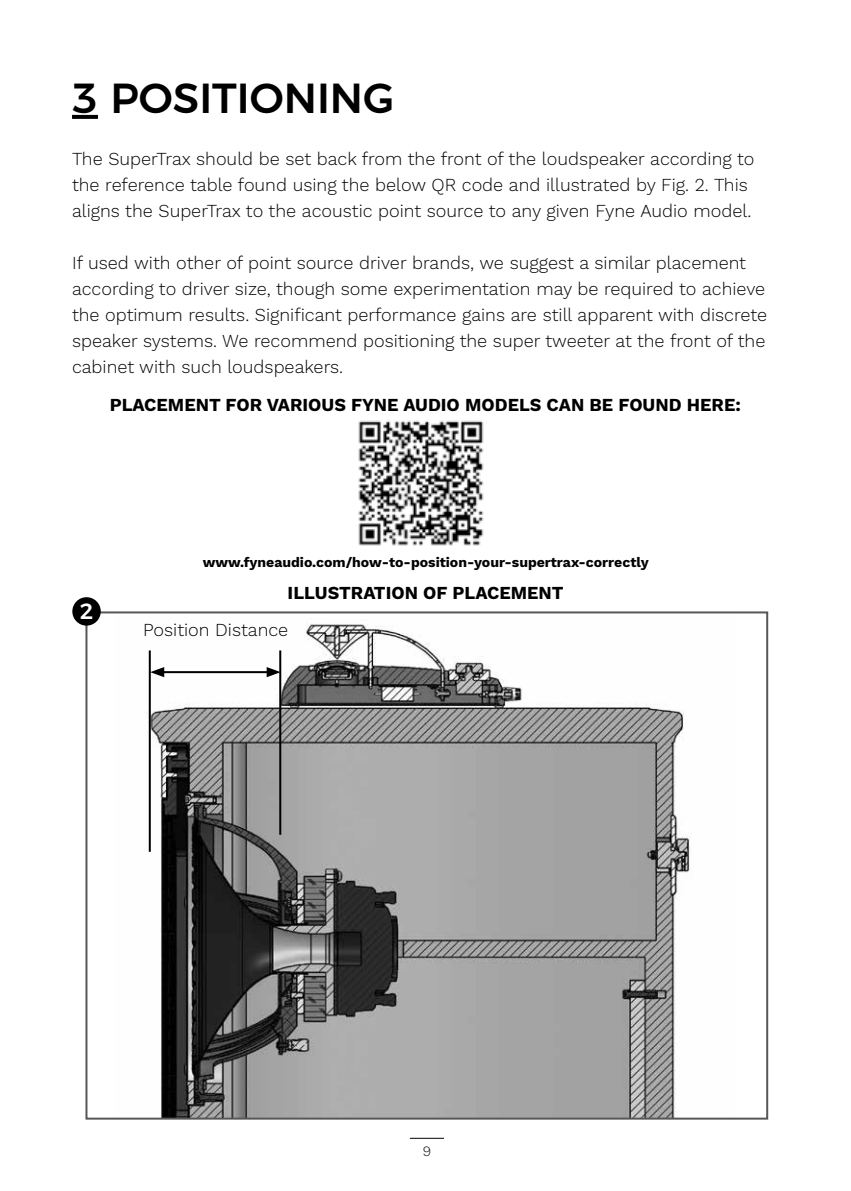
<style>
.page{position:relative;width:851px;height:1191px;background:#fff}
.page>*{position:absolute;margin:0;border:0;box-sizing:border-box;transform-origin:0 0}
.t1{font:500 42px "Montserrat";color:#000}
.t2{font:500 22px "Montserrat";color:#fff}
.t3{font:300 18px/26px "Work Sans";color:#000}
.t4{font:700 18px "Work Sans";color:#000}
.t5{font:700 14px "Work Sans";color:#000}
.t6{font:300 14px "Work Sans";color:#000}
</style>
<div class="page">
<hr style="left:410px;top:1137px;width:34px;height:1px;background:#000">
<img style="left:148px;top:624px;width:543px;height:492px">
<div style="left:85px;top:611px;width:683px;height:508px;border:2px solid #575756"></div>
<hr style="left:149px;top:650px;width:2px;height:201px;background:#000">
<hr style="left:279px;top:650px;width:2px;height:184px;background:#000">
<hr style="left:161px;top:671px;width:109px;height:2px;background:#000">
<svg style="left:150px;top:667px;width:14px;height:10px"></svg>
<svg style="left:266px;top:667px;width:14px;height:10px"></svg>
<svg style="left:72px;top:115px;width:26px;height:4px"></svg>
<div style="left:72px;top:597px;width:29px;height:28px;background:#000;border-radius:50%"></div>
<img style="left:358px;top:420px;width:126px;height:126px">
<h1 class="t1" style="left:72px;top:64px;width:324px">3 POSITIONING</h1>
<p class="t3" style="left:72px;top:146px;width:683px">The SuperTrax should be set back from the front of the loudspeaker according to the reference table found using the below QR code and illustrated by Fig. 2. This aligns the SuperTrax to the acoustic point source to any given Fyne Audio model.</p>
<p class="t3" style="left:72px;top:250px;width:696px">If used with other of point source driver brands, we suggest a similar placement according to driver size, though some experimentation may be required to achieve the optimum results. Significant performance gains are still apparent with discrete speaker systems. We recommend positioning the super tweeter at the front of the cabinet with such loudspeakers.</p>
<p class="t4" style="left:110px;top:394px;width:632px">PLACEMENT FOR VARIOUS FYNE AUDIO MODELS CAN BE FOUND HERE:</p>
<p class="t5" style="left:203px;top:554px;width:447px">www.fyneaudio.com/how-to-position-your-supertrax-correctly</p>
<p class="t2" style="left:80px;top:593px;width:15px">2</p>
<p class="t4" style="left:287px;top:582px;width:277px">ILLUSTRATION OF PLACEMENT</p>
<p class="t3" style="left:143px;top:618px;width:147px">Position Distance</p>
<p class="t6" style="left:422px;top:1142px;width:10px">9</p>
</div>
